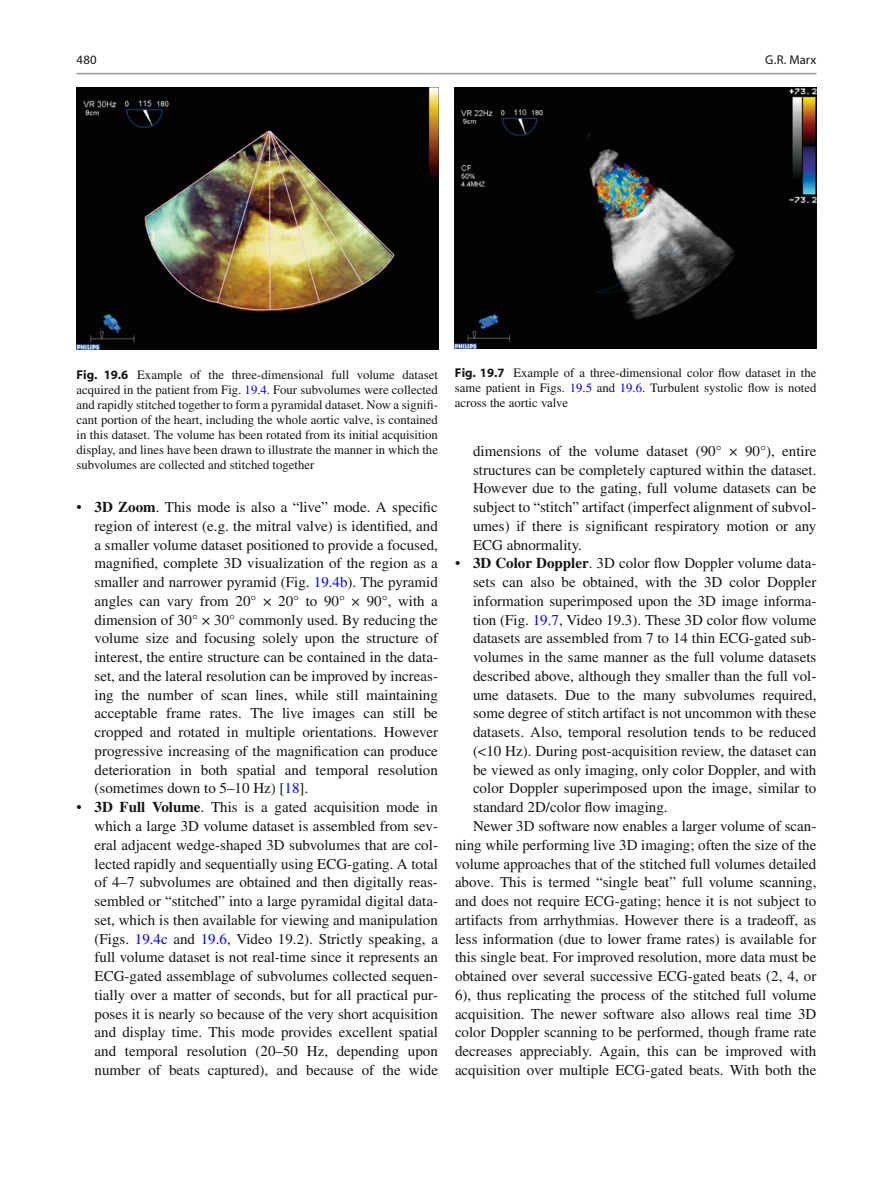
<style>
.page{position:relative;width:893px;height:1187px;background:#fff}
.page>*{position:absolute;margin:0;border:0;box-sizing:border-box;transform-origin:0 0}
.t1{font:15px/18.8px "Times";color:#131413;text-align:justify}
.t2{font:12.75px/15px "Times";color:#131413;text-align:justify}
.t3{font:12.75px "Myriad";letter-spacing:.015em;color:#131413}
.s1{font-family:"Myriad";font-weight:700}
.s2{color:#00f}
.s3{font-weight:700}
</style>
<div class="page">
<img style="left:77px;top:88px;width:361px;height:262px">
<img style="left:455px;top:88px;width:361px;height:261px">
<hr style="left:77px;top:73px;width:739px;height:1px;background:#989898">
<p class="t3" style="left:77px;top:55px;width:22px">480</p>
<p class="t3" style="left:765px;top:55px;width:53px">G.R. Marx</p>
<p class="t2" style="left:77px;top:368px;width:363px"><span class="s1">Fig. 19.6</span> Example of the three-dimensional full volume dataset acquired in the patient from Fig. <span class="s2">19.4</span> . Four subvolumes were collected and rapidly stitched together to form a pyramidal dataset. Now a signifi&shy;cant portion of the heart, including the whole aortic valve, is contained in this dataset. The volume has been rotated from its initial acquisition display, and lines have been drawn to illustrate the manner in which the subvolumes are collected and stitched together</p>
<p class="t2" style="left:455px;top:367px;width:363px"><span class="s1">Fig. 19.7</span> Example of a three-dimensional color flow dataset in the same patient in Figs. <span class="s2">19.5</span> and <span class="s2">19.6</span> . Turbulent systolic flow is noted across the aortic valve</p>
<p class="t1" style="left:473px;top:443px;width:345px">dimensions of the volume dataset (90° × 90°), entire structures can be completely captured within the dataset.<br>However due to the gating, full volume datasets can be subject to “stitch” artifact (imperfect alignment of subvol&shy;umes) if there is significant respiratory motion or any ECG abnormality.</p>
<p class="t1" style="left:455px;top:555px;width:363px">• <span class="s3">3D Color Doppler</span> . 3D color flow Doppler volume data-</p>
<p class="t1" style="left:473px;top:574px;width:345px">sets can also be obtained, with the 3D color Doppler</p>
<p class="t1" style="left:473px;top:593px;width:345px">information superimposed upon the 3D image informa-</p>
<p class="t1" style="left:473px;top:611px;width:345px">tion (Fig. <span class="s2">19.7</span> , Video 19.3 ). These 3D color flow volume</p>
<p class="t1" style="left:473px;top:630px;width:345px">datasets are assembled from 7 to 14 thin ECG-gated sub-</p>
<p class="t1" style="left:473px;top:649px;width:345px">volumes in the same manner as the full volume datasets</p>
<p class="t1" style="left:473px;top:668px;width:345px">described above, although they smaller than the full vol-</p>
<p class="t1" style="left:473px;top:686px;width:345px">ume datasets. Due to the many subvolumes required,</p>
<p class="t1" style="left:473px;top:705px;width:345px">some degree of stitch artifact is not uncommon with these</p>
<p class="t1" style="left:473px;top:724px;width:345px">datasets. Also, temporal resolution tends to be reduced</p>
<p class="t1" style="left:473px;top:743px;width:345px">(&lt;10 Hz). During post-acquisition review, the dataset can</p>
<p class="t1" style="left:473px;top:761px;width:345px">be viewed as only imaging, only color Doppler, and with</p>
<p class="t1" style="left:473px;top:780px;width:345px">color Doppler superimposed upon the image, similar to</p>
<p class="t1" style="left:473px;top:799px;width:196px">standard 2D/color flow imaging.</p>
<p class="t1" style="left:473px;top:818px;width:345px">Newer 3D software now enables a larger volume of scan-</p>
<p class="t1" style="left:455px;top:836px;width:363px">ning while performing live 3D imaging; often the size of the</p>
<p class="t1" style="left:455px;top:855px;width:363px">volume approaches that of the stitched full volumes detailed</p>
<p class="t1" style="left:455px;top:874px;width:363px">above. This is termed “single beat” full volume scanning,</p>
<p class="t1" style="left:455px;top:893px;width:363px">and does not require ECG-gating; hence it is not subject to</p>
<p class="t1" style="left:455px;top:911px;width:363px">artifacts from arrhythmias. However there is a tradeoff, as</p>
<p class="t1" style="left:455px;top:930px;width:363px">less information (due to lower frame rates) is available for</p>
<p class="t1" style="left:455px;top:949px;width:363px">this single beat. For improved resolution, more data must be</p>
<p class="t1" style="left:455px;top:968px;width:363px">obtained over several successive ECG-gated beats (2, 4, or</p>
<p class="t1" style="left:455px;top:986px;width:363px">6), thus replicating the process of the stitched full volume</p>
<p class="t1" style="left:455px;top:1005px;width:363px">acquisition. The newer software also allows real time 3D</p>
<p class="t1" style="left:455px;top:1024px;width:363px">color Doppler scanning to be performed, though frame rate</p>
<p class="t1" style="left:455px;top:1043px;width:363px">decreases appreciably. Again, this can be improved with</p>
<p class="t1" style="left:455px;top:1061px;width:363px">acquisition over multiple ECG-gated beats. With both the</p>
<p class="t1" style="left:95px;top:499px;width:345px;text-indent:-18px">• <span class="s3">3D Zoom</span> . This mode is also a “live” mode. A specific region of interest (e.g. the mitral valve) is identified, and a smaller volume dataset positioned to provide a focused, magnified, complete 3D visualization of the region as a smaller and narrower pyramid (Fig. <span class="s2">19.4b</span> ). The pyramid angles can vary from 20° × 20° to 90° × 90°, with a dimension of 30° × 30° commonly used. By reducing the volume size and focusing solely upon the structure of interest, the entire structure can be contained in the data&shy;set, and the lateral resolution can be improved by increas&shy;ing the number of scan lines, while still maintaining acceptable frame rates. The live images can still be cropped and rotated in multiple orientations. However progressive increasing of the magnification can produce deterioration in both spatial and temporal resolution (sometimes down to 5–10 Hz) [ <span class="s2">18</span> ].</p>
<p class="t1" style="left:95px;top:799px;width:345px;text-indent:-18px">• <span class="s3">3D Full Volume</span> . This is a gated acquisition mode in which a large 3D volume dataset is assembled from sev&shy;eral adjacent wedge-shaped 3D subvolumes that are col&shy;lected rapidly and sequentially using ECG-gating. A total of 4–7 subvolumes are obtained and then digitally reas&shy;sembled or “stitched” into a large pyramidal digital data&shy;set, which is then available for viewing and manipulation (Figs. <span class="s2">19.4c</span> and <span class="s2">19.6</span> , Video 19.2 ). Strictly speaking, a full volume dataset is not real-time since it represents an ECG-gated assemblage of subvolumes collected sequen&shy;tially over a matter of seconds, but for all practical pur&shy;poses it is nearly so because of the very short acquisition and display time. This mode provides excellent spatial and temporal resolution (20–50 Hz, depending upon number of beats captured), and because of the wide</p>
</div>
